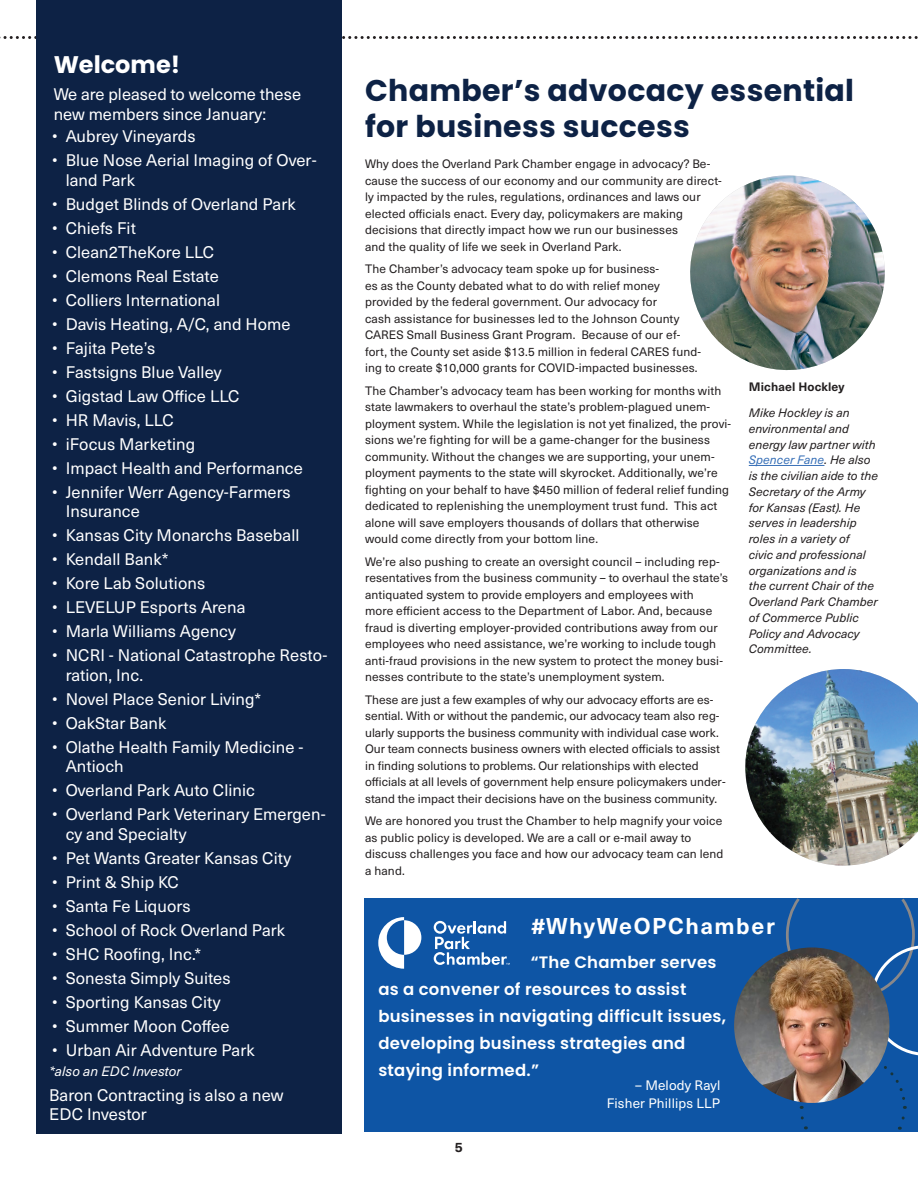
<style>
.page{position:relative;width:918px;height:1188px;background:#fff}
.page>*{position:absolute;margin:0;border:0;box-sizing:border-box;transform-origin:0 0}
.Headline{font:700 30px/36px "Poppins";letter-spacing:.01em;color:#0d2245}
.t1{font:700 24px "Poppins";color:#fff}
.Board{font:700 22.5px "Neue Haas Unica W1 G";letter-spacing:.07em;color:#fff}
.t2{font:16.5px/19.5px "Neue Haas Unica W1 G";letter-spacing:.005em;color:#fff}
.t3{font:600 16.5px/27px "Poppins";letter-spacing:.015em;color:#fff}
.t4{font:13.5px "Neue Haas Unica W1 G";letter-spacing:.01em;color:#fff}
.t5{font:italic 13.5px "Neue Haas Unica W1 G";letter-spacing:.005em;color:#fff}
.t6{font:700 13.5px "Neue Haas Unica W1 G";color:#231f20}
.Body{font:12px/16.5px "Neue Haas Unica W1 G";letter-spacing:.01em;color:#231f20}
.Bios{font:italic 12px/15.8px "Neue Haas Unica W1 G";letter-spacing:.005em;color:#231f20}
.Body-2{font:700 12px "Neue Haas Unica W1 G";letter-spacing:.01em;color:#231f20}
.s1{color:#3870b7}
</style>
<div class="page">
<svg style="left:0;top:36px;width:918px;height:3px"></svg>
<img style="left:690px;top:175px;width:195px;height:196px">
<hr style="left:749px;top:465px;width:75px;height:1px;background:#3870b7">
<img style="left:745px;top:669px;width:173px;height:197px">
<div style="left:365px;top:898px;width:553px;height:234px;background:#0e55a5"></div>
<svg style="left:785px;top:898px;width:133px;height:232px"></svg>
<svg style="left:378px;top:917px;width:43px;height:52px"></svg>
<svg style="left:434px;top:921px;width:76px;height:44px"></svg>
<img style="left:734px;top:947px;width:156px;height:156px;border-radius:78px">
<div style="left:36px;top:0;width:306px;height:1133px;background:#0d2245"></div>
<p class="t1" style="left:54px;top:50px;width:128px">Welcome!</p>
<p class="t2" style="left:54px;top:83px;width:249px">We are pleased to welcome these new members since January:</p>
<p class="t2" style="left:52px;top:126px;width:145px">• Aubrey Vineyards</p>
<p class="t2" style="left:66px;top:150px;width:252px;text-indent:-14px">• Blue Nose Aerial Imaging of Over&shy;land Park</p>
<p class="t2" style="left:52px;top:193px;width:245px">• Budget Blinds of Overland Park</p>
<p class="t2" style="left:52px;top:217px;width:85px">• Chiefs Fit</p>
<p class="t2" style="left:52px;top:241px;width:163px">• Clean2TheKore LLC</p>
<p class="t2" style="left:52px;top:265px;width:168px">• Clemons Real Estate</p>
<p class="t2" style="left:52px;top:289px;width:169px">• Colliers International</p>
<p class="t2" style="left:52px;top:313px;width:240px">• Davis Heating, A/C, and Home</p>
<p class="t2" style="left:52px;top:337px;width:105px">• Fajita Pete’s</p>
<p class="t2" style="left:52px;top:361px;width:171px">• Fastsigns Blue Valley</p>
<p class="t2" style="left:52px;top:385px;width:189px">• Gigstad Law Office LLC</p>
<p class="t2" style="left:52px;top:409px;width:123px">• HR Mavis, LLC</p>
<p class="t2" style="left:52px;top:433px;width:144px">• iFocus Marketing</p>
<p class="t2" style="left:52px;top:457px;width:252px">• Impact Health and Performance</p>
<p class="t2" style="left:66px;top:481px;width:227px;text-indent:-14px">• Jennifer Werr Agency-Farmers<br>Insurance</p>
<p class="t2" style="left:52px;top:525px;width:249px">• Kansas City Monarchs Baseball</p>
<p class="t2" style="left:52px;top:549px;width:118px">• Kendall Bank*</p>
<p class="t2" style="left:52px;top:573px;width:154px">• Kore Lab Solutions</p>
<p class="t2" style="left:52px;top:597px;width:195px">• LEVELUP Esports Arena</p>
<p class="t2" style="left:52px;top:621px;width:185px">• Marla Williams Agency</p>
<p class="t2" style="left:66px;top:645px;width:263px;text-indent:-14px">• NCRI - National Catastrophe Resto&shy;ration, Inc.</p>
<p class="t2" style="left:52px;top:688px;width:211px">• Novel Place Senior Living*</p>
<p class="t2" style="left:52px;top:712px;width:116px">• OakStar Bank</p>
<p class="t2" style="left:66px;top:736px;width:239px;text-indent:-14px">• Olathe Health Family Medicine -<br>Antioch</p>
<p class="t2" style="left:52px;top:780px;width:204px">• Overland Park Auto Clinic</p>
<p class="t2" style="left:66px;top:804px;width:261px;text-indent:-14px">• Overland Park Veterinary Emergen&shy;cy and Specialty</p>
<p class="t2" style="left:52px;top:847px;width:241px">• Pet Wants Greater Kansas City</p>
<p class="t2" style="left:52px;top:871px;width:128px">• Print &amp; Ship KC</p>
<p class="t2" style="left:52px;top:895px;width:140px">• Santa Fe Liquors</p>
<p class="t2" style="left:52px;top:919px;width:235px">• School of Rock Overland Park</p>
<p class="t2" style="left:52px;top:943px;width:151px">• SHC Roofing, Inc.*</p>
<p class="t2" style="left:52px;top:967px;width:180px">• Sonesta Simply Suites</p>
<p class="t2" style="left:52px;top:991px;width:170px">• Sporting Kansas City</p>
<p class="t2" style="left:52px;top:1015px;width:179px">• Summer Moon Coffee</p>
<p class="t2" style="left:52px;top:1039px;width:204px">• Urban Air Adventure Park</p>
<p class="t5" style="left:49px;top:1062px;width:134px">*also an EDC Investor</p>
<p class="t2" style="left:49px;top:1085px;width:236px;line-height:18.8px">Baron Contracting is also a new<br>EDC Investor</p>
<p class="Headline" style="left:365px;top:73px;width:491px">Chamber’s advocacy essential for business success</p>
<p class="Body" style="left:365px;top:155px;width:358px">Why does the Overland Park Chamber engage in advocacy? Be&shy;cause the success of our economy and our community are direct&shy;ly impacted by the rules, regulations, ordinances and laws our elected officials enact. Every day, policymakers are making decisions that directly impact how we run our businesses<br>and the quality of life we seek in Overland Park.</p>
<p class="Body" style="left:365px;top:260px;width:337px">The Chamber’s advocacy team spoke up for business-<br>es as the County debated what to do with relief money provided by the federal government. Our advocacy for<br>cash assistance for businesses led to the Johnson County CARES Small Business Grant Program. Because of our ef&shy;fort, the County set aside $13.5 million in federal CARES fund&shy;ing to create $10,000 grants for COVID-impacted businesses.</p>
<p class="Body" style="left:365px;top:381px;width:368px">The Chamber’s advocacy team has been working for months with state lawmakers to overhaul the state’s problem-plagued unem&shy;ployment system. While the legislation is not yet finalized, the provi&shy;sions we’re fighting for will be a game-changer for the business community. Without the changes we are supporting, your unem&shy;ployment payments to the state will skyrocket. Additionally, we’re fighting on your behalf to have $450 million of federal relief funding dedicated to replenishing the unemployment trust fund. This act alone will save employers thousands of dollars that otherwise would come directly from your bottom line.</p>
<p class="Body" style="left:365px;top:552px;width:365px">We’re also pushing to create an oversight council – including rep&shy;resentatives from the business community – to overhaul the state’s antiquated system to provide employers and employees with<br>more efficient access to the Department of Labor. And, because fraud is diverting employer-provided contributions away from our employees who need assistance, we’re working to include tough anti-fraud provisions in the new system to protect the money busi&shy;nesses contribute to the state’s unemployment system.</p>
<p class="Body" style="left:365px;top:690px;width:362px">These are just a few examples of why our advocacy efforts are es&shy;sential. With or without the pandemic, our advocacy team also reg&shy;ularly supports the business community with individual case work.<br>Our team connects business owners with elected officials to assist in finding solutions to problems. Our relationships with elected officials at all levels of government help ensure policymakers under&shy;stand the impact their decisions have on the business community.</p>
<p class="Body" style="left:365px;top:812px;width:360px">We are honored you trust the Chamber to help magnify your voice as public policy is developed. We are a call or e-mail away to discuss challenges you face and how our advocacy team can lend a hand.</p>
<p class="Body-2" style="left:749px;top:377px;width:97px">Michael Hockley</p>
<p class="Bios" style="left:749px;top:404px;width:131px">Mike Hockley is an environmental and energy law partner with<br><span class="s1">Spencer Fane</span>. He also is the civilian aide to the<br>Secretary of the Army for Kansas (East). He serves in leadership roles in a variety of<br>civic and professional organizations and is<br>the current Chair of the<br>Overland Park Chamber of Commerce Public<br>Policy and Advocacy<br>Committee.</p>
<p class="Board" style="left:531px;top:909px;width:246px">#WhyWeOPChamber</p>
<p class="t3" style="left:378px;top:949px;width:349px;text-indent:152px">“The Chamber serves as a convener of resources to assist businesses in navigating difficult issues, developing business strategies and staying informed.”</p>
<p class="t4" style="left:635px;top:1075px;width:87px">– Melody Rayl</p>
<p class="t4" style="left:607px;top:1093px;width:115px">Fisher Phillips LLP</p>
<p class="t6" style="left:455px;top:1137px;width:10px">5</p>
</div>
